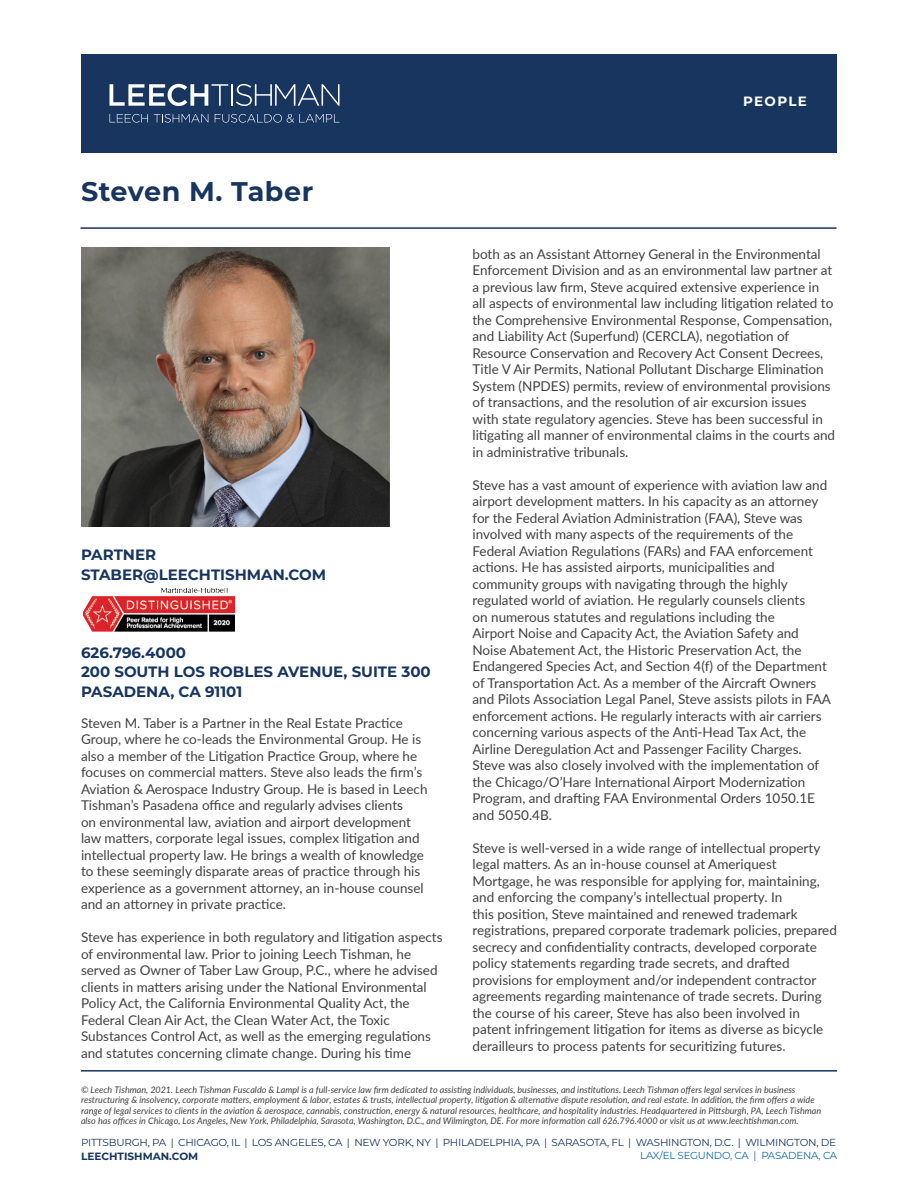
<style>
.page{position:relative;width:918px;height:1188px;background:#fff}
.page>*{position:absolute;margin:0;border:0;box-sizing:border-box;transform-origin:0 0}
.t1{font:700 27px "Montserrat";letter-spacing:.02em;color:#17355e}
.Lead_Paragraph{font:700 15px "Montserrat";color:#17355e}
.t2{font:13.5px/16.5px "Lato";color:#414042}
.t3{font:700 13.5px "Montserrat";letter-spacing:.1em;color:#fff}
.t4{font:700 10.5px "Montserrat";color:#17355e}
.t5{font:10.2px "Montserrat";letter-spacing:-.02em;color:#17355e}
.t6{font:10.2px "Montserrat";letter-spacing:-.02em;color:#136ba8}
.t7{font:italic 9px/10.5px "Lato";color:#414042}
</style>
<div class="page">
<img style="left:81px;top:248px;width:308px;height:278px">
<img style="left:83px;top:589px;width:152px;height:43px">
<div style="left:81px;top:54px;width:756px;height:99px;background:#17355e"></div>
<svg style="left:110px;top:84px;width:118px;height:22px"></svg>
<hr style="left:231px;top:84px;width:2px;height:22px;background:#fff">
<svg style="left:236px;top:84px;width:104px;height:22px"></svg>
<svg style="left:110px;top:114px;width:38px;height:9px"></svg>
<svg style="left:154px;top:114px;width:54px;height:9px"></svg>
<svg style="left:215px;top:114px;width:125px;height:9px"></svg>
<hr style="left:81px;top:1070px;width:756px;height:2px;background:#17355e">
<hr style="left:81px;top:227px;width:756px;height:2px;background:#17355e">
<p class="t1" style="left:81px;top:172px;width:234px">Steven M. Taber</p>
<p class="Lead_Paragraph" style="left:81px;top:544px;width:77px">PARTNER</p>
<p class="Lead_Paragraph" style="left:81px;top:563px;width:247px">STABER@LEECHTISHMAN.COM</p>
<p class="Lead_Paragraph" style="left:81px;top:641px;width:107px">626.796.4000</p>
<p class="Lead_Paragraph" style="left:81px;top:661px;width:351px">200 SOUTH LOS ROBLES AVENUE, SUITE 300</p>
<p class="Lead_Paragraph" style="left:81px;top:680px;width:163px">PASADENA, CA 91101</p>
<p class="t2" style="left:81px;top:714px;width:348px">Steven M. Taber is a Partner in the Real Estate Practice Group, where he co-leads the Environmental Group. He is also a member of the Litigation Practice Group, where he focuses on commercial matters. Steve also leads the firm’s Aviation &amp; Aerospace Industry Group. He is based in Leech Tishman’s Pasadena office and regularly advises clients<br>on environmental law, aviation and airport development law matters, corporate legal issues, complex litigation and intellectual property law. He brings a wealth of knowledge to these seemingly disparate areas of practice through his experience as a government attorney, an in-house counsel and an attorney in private practice.</p>
<p class="t2" style="left:81px;top:929px;width:363px">Steve has experience in both regulatory and litigation aspects of environmental law. Prior to joining Leech Tishman, he served as Owner of Taber Law Group, P.C., where he advised clients in matters arising under the National Environmental Policy Act, the California Environmental Quality Act, the Federal Clean Air Act, the Clean Water Act, the Toxic Substances Control Act, as well as the emerging regulations and statutes concerning climate change. During his time</p>
<p class="t3" style="left:743px;top:91px;width:65px">PEOPLE</p>
<p class="t2" style="left:472px;top:245px;width:364px">both as an Assistant Attorney General in the Environmental Enforcement Division and as an environmental law partner at a previous law firm, Steve acquired extensive experience in all aspects of environmental law including litigation related to the Comprehensive Environmental Response, Compensation, and Liability Act (Superfund) (CERCLA), negotiation of Resource Conservation and Recovery Act Consent Decrees, Title V Air Permits, National Pollutant Discharge Elimination System (NPDES) permits, review of environmental provisions of transactions, and the resolution of air excursion issues with state regulatory agencies. Steve has been successful in litigating all manner of environmental claims in the courts and in administrative tribunals.</p>
<p class="t2" style="left:472px;top:476px;width:360px">Steve has a vast amount of experience with aviation law and airport development matters. In his capacity as an attorney for the Federal Aviation Administration (FAA), Steve was involved with many aspects of the requirements of the Federal Aviation Regulations (FARs) and FAA enforcement actions. He has assisted airports, municipalities and community groups with navigating through the highly regulated world of aviation. He regularly counsels clients<br>on numerous statutes and regulations including the<br>Airport Noise and Capacity Act, the Aviation Safety and Noise Abatement Act, the Historic Preservation Act, the Endangered Species Act, and Section 4(f) of the Department of Transportation Act. As a member of the Aircraft Owners and Pilots Association Legal Panel, Steve assists pilots in FAA enforcement actions. He regularly interacts with air carriers concerning various aspects of the Anti-Head Tax Act, the Airline Deregulation Act and Passenger Facility Charges.<br>Steve was also closely involved with the implementation of the Chicago/O’Hare International Airport Modernization Program, and drafting FAA Environmental Orders 1050.1E and 5050.4B.</p>
<p class="t2" style="left:472px;top:839px;width:366px">Steve is well-versed in a wide range of intellectual property legal matters. As an in-house counsel at Ameriquest Mortgage, he was responsible for applying for, maintaining, and enforcing the company’s intellectual property. In<br>this position, Steve maintained and renewed trademark registrations, prepared corporate trademark policies, prepared secrecy and confidentiality contracts, developed corporate policy statements regarding trade secrets, and drafted provisions for employment and/or independent contractor agreements regarding maintenance of trade secrets. During the course of his career, Steve has also been involved in patent infringement litigation for items as diverse as bicycle derailleurs to process patents for securitizing futures.</p>
<p class="t7" style="left:81px;top:1084px;width:742px">© Leech Tishman, 2021. Leech Tishman Fuscaldo &amp; Lampl is a full-service law firm dedicated to assisting individuals, businesses, and institutions. Leech Tishman offers legal services in business restructuring &amp; insolvency, corporate matters, employment &amp; labor, estates &amp; trusts, intellectual property, litigation &amp; alternative dispute resolution, and real estate. In addition, the firm offers a wide range of legal services to clients in the aviation &amp; aerospace, cannabis, construction, energy &amp; natural resources, healthcare, and hospitality industries. Headquartered in Pittsburgh, PA, Leech Tishman also has offices in Chicago, Los Angeles, New York, Philadelphia, Sarasota, Washington, D.C., and Wilmington, DE. For more information call 626.796.4000 or visit us at www.leechtishman.com.</p>
<p class="t4" style="left:81px;top:1148px;width:119px">LEECHTISHMAN.COM</p>
<p class="t5" style="left:81px;top:1135px;width:757px">PITTSBURGH, PA | CHICAGO, IL | LOS ANGELES, CA | NEW YORK, NY | PHILADELPHIA, PA | SARASOTA, FL | WASHINGTON, D.C. | WILMINGTON, DE</p>
<p class="t6" style="left:640px;top:1149px;width:198px">LAX/EL SEGUNDO, CA | PASADENA, CA</p>
</div>
